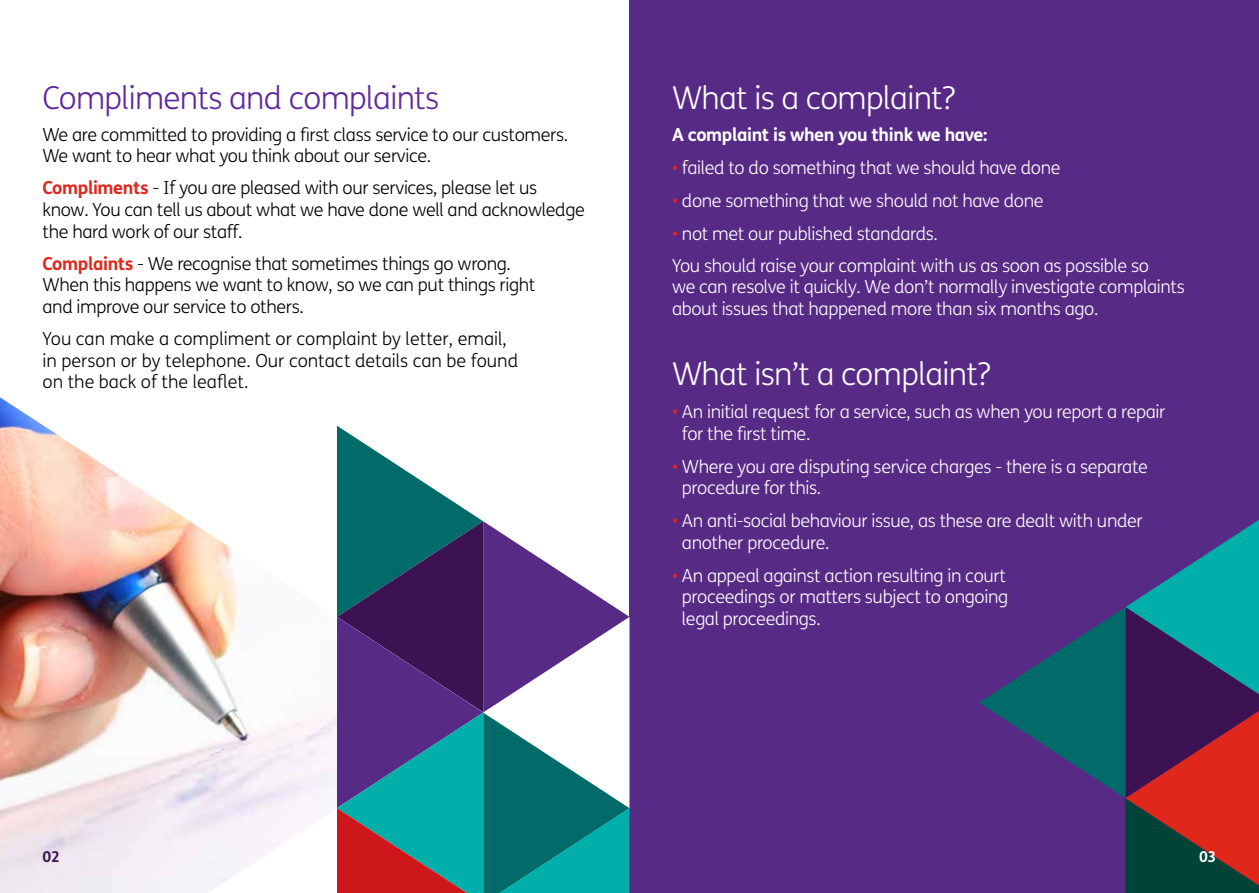
<style>
.page{position:relative;width:1259px;height:893px;background:#fff}
.page>*{position:absolute;margin:0;border:0;box-sizing:border-box;transform-origin:0 0}
.t1{font:300 31.5px "FS Me";letter-spacing:-.02em;color:#fff}
.t2{font:300 31.5px "FS Me";letter-spacing:-.02em;color:#5f279e}
.t3{font:300 18px/21.6px "FS Me";letter-spacing:-.02em;color:#fff}
.t4{font:300 18px/21.6px "FS Me";letter-spacing:-.02em;color:#000}
.t5{font:300 18px/21.6px "FS Me";color:#000}
.t6{font:700 18px "FS Me";letter-spacing:-.02em;color:#fff}
.t7{font:700 15px "FS Me";color:#3c1252}
.t8{font:700 15px "FS Me";color:#fff}
.s1{font-weight:700;color:#df271c}
.s2{color:#df271c}
</style>
<div class="page">
<div style="left:629px;top:0;width:630px;height:893px;background:#572a86"></div>
<svg style="left:979px;top:520px;width:280px;height:373px"></svg>
<img style="left:0;top:397px;width:337px;height:496px">
<svg style="left:337px;top:425px;width:293px;height:468px"></svg>
<h1 class="t2" style="left:43px;top:76px;width:398px">Compliments and complaints</h1>
<p class="t4" style="left:43px;top:123px;width:527px">We are committed to providing a first class service to our customers.<br>We want to hear what you think about our service.</p>
<p class="t4" style="left:43px;top:177px;width:544px"><span class="s1">Compliments</span> - If you are pleased with our services, please let us know. You can tell us about what we have done well and acknowledge the hard work of our staff.</p>
<p class="t4" style="left:43px;top:252px;width:494px"><span class="s1">Complaints</span> - We recognise that sometimes things go wrong.<br>When this happens we want to know, so we can put things right and improve our service to others.</p>
<p class="t5" style="left:43px;top:327px;width:477px">You can make a compliment or complaint by letter, email, in person or by telephone. Our contact details can be found on the back of the leaflet.</p>
<h1 class="t1" style="left:672px;top:76px;width:285px">What is a complaint?</h1>
<p class="t6" style="left:672px;top:120px;width:317px">A complaint is when you think we have:</p>
<p class="t3" style="left:672px;top:156px;width:390px"><span class="s2">•</span> failed to do something that we should have done</p>
<p class="t3" style="left:672px;top:189px;width:373px"><span class="s2">•</span> done something that we should not have done</p>
<p class="t3" style="left:672px;top:217px;width:478px;line-height:32.1px"><span class="s2">•</span> not met our published standards.<br>You should raise your complaint with us as soon as possible so</p>
<p class="t3" style="left:672px;top:276px;width:514px">we can resolve it quickly. We don’t normally investigate complaints about issues that happened more than six months ago.</p>
<h1 class="t1" style="left:672px;top:352px;width:320px">What isn’t a complaint?</h1>
<p class="t3" style="left:682px;top:400px;width:485px;text-indent:-10px"><span class="s2">•</span> An initial request for a service, such as when you report a repair for the first time.</p>
<p class="t3" style="left:682px;top:455px;width:467px;text-indent:-10px"><span class="s2">•</span> Where you are disputing service charges - there is a separate procedure for this.</p>
<p class="t3" style="left:682px;top:510px;width:462px;text-indent:-10px"><span class="s2">•</span> An anti-social behaviour issue, as these are dealt with under another procedure.</p>
<p class="t3" style="left:682px;top:564px;width:328px;text-indent:-10px"><span class="s2">•</span> An appeal against action resulting in court proceedings or matters subject to ongoing legal proceedings.</p>
<p class="t7" style="left:43px;top:845px;width:19px">02</p>
<p class="t8" style="left:1199px;top:845px;width:19px">03</p>
</div>
